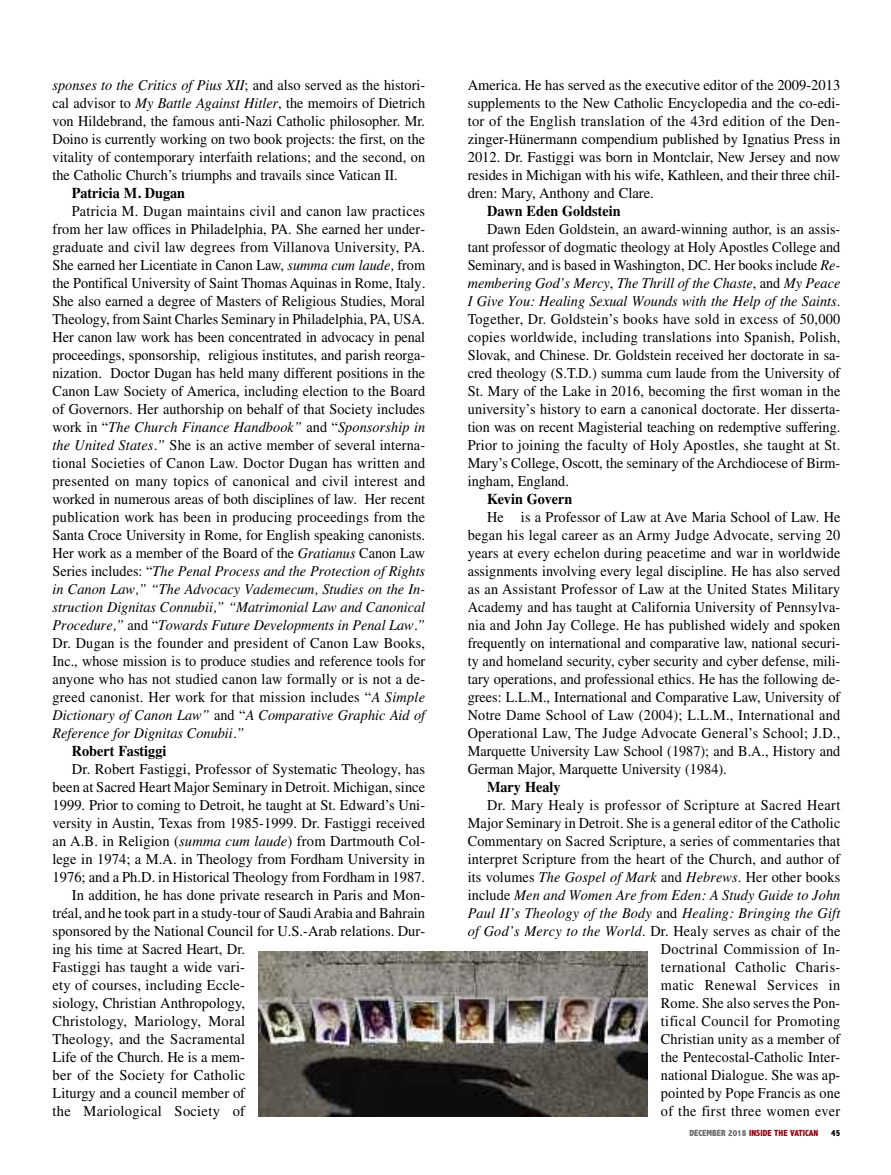
<style>
.page{position:relative;width:891px;height:1175px;background:#fff}
.page>*{position:absolute;margin:0;border:0;box-sizing:border-box;transform-origin:0 0}
.t1{font:15px/18px "Times";letter-spacing:.01em;color:#000;text-align:justify;scale:.95 1}
.t2{font:15px/18px "Times";letter-spacing:.01em;color:#000;text-align:justify}
.t3{font:700 15px "Times";color:#000;scale:.95 1}
.t4{font:800 condensed 9px "Abadi";color:#920010}
.t5{font:800 condensed 9px "Abadi";color:#000}
.s1{font-style:italic}
.s2{color:#666}
</style>
<div class="page">
<img style="left:259px;top:951px;width:388px;height:165px">
<p class="t1" style="left:53px;top:78px;width:394px"><span class="s1">sponses to the Critics of Pius XII</span>; and also served as the histori&shy;cal advisor to <span class="s1">My Battle Against Hitler</span>, the memoirs of Dietrich von Hildebrand, the famous anti-Nazi Catholic philosopher. Mr.<br>Doino is currently working on two book projects: the first, on the vitality of contemporary interfaith relations; and the second, on the Catholic Church’s triumphs and travails since Vatican II.</p>
<p class="t3" style="left:72px;top:184px;width:121px">Patricia M. Dugan</p>
<p class="t1" style="left:53px;top:204px;width:394px;text-indent:19px">Patricia M. Dugan maintains civil and canon law practices from her law offices in Philadelphia, PA. She earned her under&shy;graduate and civil law degrees from Villanova University, PA.<br>She earned her Licentiate in Canon Law, <span class="s1">summa cum laude,</span> from the Pontifical University of Saint Thomas Aquinas in Rome, Italy<span class="s1">.<br></span>She also earned a degree of Masters of Religious Studies, Moral Theology, from Saint Charles Seminary in Philadelphia, PA, USA.<br>Her canon law work has been concentrated in advocacy in penal proceedings, sponsorship, religious institutes, and parish reorga&shy;nization. Doctor Dugan has held many different positions in the Canon Law Society of America, including election to the Board of Governors. Her authorship on behalf of that Society includes work in “<span class="s1">The Church Finance Handbook”</span> and “<span class="s1">Sponsorship in the United States.”</span> She is an active member of several interna&shy;tional Societies of Canon Law. Doctor Dugan has written and presented on many topics of canonical and civil interest and worked in numerous areas of both disciplines of law. Her recent publication work has been in producing proceedings from the Santa Croce University in Rome, for English speaking canonists.<br>Her work as a member of the Board of the <span class="s1">Gratianus</span> Canon Law Series includes: “<span class="s1">The Penal Process and the Protection of Rights in Canon Law,” “The Advocacy Vademecum, Studies on the In&shy;struction Dignitas Connubii,” “Matrimonial Law and Canonical Procedure,”</span> and “<span class="s1">Towards Future Developments in Penal Law.” </span>Dr. Dugan is the founder and president of Canon Law Books, Inc., whose mission is to produce studies and reference tools for anyone who has not studied canon law formally or is not a de&shy;greed canonist. Her work for that mission includes “<span class="s1">A Simple Dictionary of Canon Law”</span> and “<span class="s1">A Comparative Graphic Aid of Reference for Dignitas Conubii.”</span></p>
<p class="t3" style="left:72px;top:742px;width:101px">Robert Fastiggi</p>
<p class="t2" style="left:72px;top:762px;width:355px">Dr. Robert Fastiggi, Professor of Systematic Theology, has</p>
<p class="t2" style="left:53px;top:780px;width:374px">been at Sacred Heart Major Seminary in Detroit. Michigan, since</p>
<p class="t2" style="left:53px;top:798px;width:374px">1999. Prior to coming to Detroit, he taught at St. Edward’s Uni-</p>
<p class="t2" style="left:53px;top:816px;width:374px">versity in Austin, Texas from 1985-1999. Dr. Fastiggi received</p>
<p class="t2" style="left:53px;top:834px;width:374px">an A.B. in Religion (<span class="s1">summa cum laude</span>) from Dartmouth Col-</p>
<p class="t2" style="left:53px;top:852px;width:374px">lege in 1974; a M.A. in Theology from Fordham University in</p>
<p class="t2" style="left:53px;top:870px;width:374px">1976; and a Ph.D. in Historical Theology from Fordham in 1987.</p>
<p class="t2" style="left:72px;top:888px;width:355px">In addition, he has done private research in Paris and Mon-</p>
<p class="t2" style="left:53px;top:906px;width:374px">tréal, and he took part in a study-tour of SaudiArabia and Bahrain</p>
<p class="t2" style="left:53px;top:924px;width:374px">sponsored by the National Council for U.S.-Arab relations. Dur-</p>
<p class="t2" style="left:53px;top:942px;width:194px">ing his time at Sacred Heart, Dr.</p>
<p class="t2" style="left:53px;top:960px;width:194px">Fastiggi has taught a wide vari-</p>
<p class="t2" style="left:53px;top:978px;width:194px">ety of courses, including Eccle-</p>
<p class="t2" style="left:53px;top:996px;width:194px">siology, Christian Anthropology,</p>
<p class="t2" style="left:53px;top:1014px;width:194px">Christology, Mariology, Moral</p>
<p class="t2" style="left:53px;top:1032px;width:194px">Theology, and the Sacramental</p>
<p class="t2" style="left:53px;top:1050px;width:194px">Life of the Church. He is a mem-</p>
<p class="t2" style="left:53px;top:1068px;width:194px">ber of the Society for Catholic</p>
<p class="t2" style="left:53px;top:1086px;width:194px">Liturgy and a council member of</p>
<p class="t2" style="left:53px;top:1104px;width:194px">the Mariological Society of</p>
<p class="t2" style="left:468px;top:78px;width:374px">America. He has served as the executive editor of the 2009-2013 supplements to the New Catholic Encyclopedia and the co-edi&shy;tor of the English translation of the 43rd edition of the Den&shy;zinger-Hünermann compendium published by Ignatius Press in 2012. Dr. Fastiggi was born in Montclair, New Jersey and now resides in Michigan with his wife, Kathleen, and their three chil&shy;dren: Mary, Anthony and Clare.</p>
<p class="t3" style="left:487px;top:202px;width:142px">Dawn Eden Goldstein</p>
<p class="t1" style="left:468px;top:222px;width:394px;text-indent:19px">Dawn Eden Goldstein, an award-winning author, is an assis&shy;tant professor of dogmatic theology at Holy Apostles College and Seminary, and is based in Washington, DC. Her books include <span class="s1">Re&shy;membering God’s Mercy</span>, <span class="s1">The Thrill of the Chaste</span>, and <span class="s1">My Peace I Give You: Healing Sexual Wounds with the Help of the Saints</span>.<br>Together, Dr. Goldstein’s books have sold in excess of 50,000 copies worldwide, including translations into Spanish, Polish, Slovak, and Chinese. Dr. Goldstein received her doctorate in sa&shy;cred theology (S.T.D.) summa cum laude from the University of St. Mary of the Lake in 2016, becoming the first woman in the university’s history to earn a canonical doctorate. Her disserta&shy;tion was on recent Magisterial teaching on redemptive suffering.<br>Prior to joining the faculty of Holy Apostles, she taught at St.<br>Mary’s College, Oscott, the seminary of the Archdiocese of Birm&shy;ingham, England.</p>
<p class="t3" style="left:487px;top:490px;width:91px">Kevin Govern</p>
<p class="t1" style="left:468px;top:510px;width:394px;text-indent:19px">He is a Professor of Law at Ave Maria School of Law. He began his legal career as an Army Judge Advocate, serving 20 years at every echelon during peacetime and war in worldwide assignments involving every legal discipline. He has also served as an Assistant Professor of Law at the United States Military Academy and has taught at California University of Pennsylva&shy;nia and John Jay College. He has published widely and spoken frequently on international and comparative law, national securi&shy;ty and homeland security, cyber security and cyber defense, mili&shy;tary operations, and professional ethics. He has the following de&shy;grees: L.L.M., International and Comparative Law, University of Notre Dame School of Law (2004); L.L.M., International and Operational Law, The Judge Advocate General’s School; J.D., Marquette University Law School (1987); and B.A., History and German Major, Marquette University (1984).</p>
<p class="t3" style="left:487px;top:778px;width:79px">Mary Healy</p>
<p class="t1" style="left:468px;top:798px;width:394px;text-align:right">Dr. Mary Healy is professor of Scripture at Sacred Heart Major Seminary in Detroit. She is a general editor of the Catholic Commentary on Sacred Scripture, a series of commentaries that interpret Scripture from the heart of the Church, and author of its volumes <span class="s1">The Gospel of Mark</span> and <span class="s1">Hebrews</span>. Her other books include <span class="s1">Men and Women Are from Eden: A Study Guide to John Paul II’s Theology of the Body</span> and <span class="s1">Healing: Bringing the Gift of God’s Mercy to the World</span>. Dr. Healy serves as chair of the Doctrinal Commission of In-<br>ternational Catholic Charis-<br>matic Renewal Services in<br>Rome. She also serves the Pon-<br>tifical Council for Promoting<br>Christian unity as a member of<br>the Pentecostal-Catholic Inter-<br>national Dialogue. She was ap-<br>pointed by Pope Francis as one<br>of the first three women ever</p>
<p class="t4" style="left:689px;top:1127px;width:131px"><span class="s2">DECEMBER 2018</span> INSIDE THE VATICAN</p>
<p class="t5" style="left:831px;top:1127px;width:11px">45</p>
</div>
